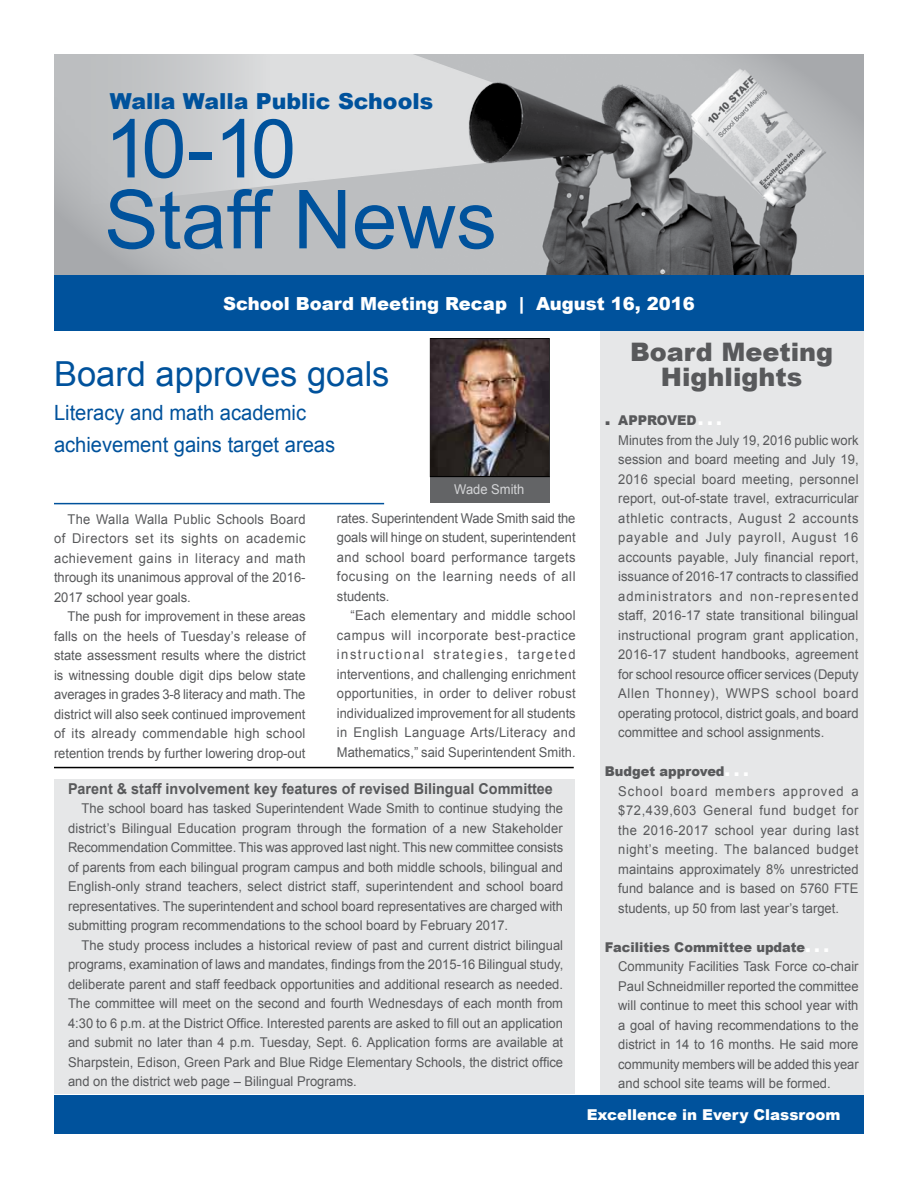
<style>
.page{position:relative;width:918px;height:1188px;background:#fff}
.page>*{position:absolute;margin:0;border:0;box-sizing:border-box;transform-origin:0 0}
.t1{font:81.45px/70.9px "Arial";color:#00529c}
.t2{font:34.5px "Arial";color:#00529c}
.t3{font:900 25.5px/25.5px "Arial";color:#58595b;text-align:center}
.t4{font:900 22.05px "Arial";color:#00529c}
.t5{font:21px/31.5px "Arial";color:#00529c;scale:.96 1}
.t6{font:900 18px "Arial";color:#fff}
.t7{font:700 15px "Arial";color:#58595b;scale:.96 1}
.t8{font:900 15px "Arial";color:#fff}
.t9{font:13.5px/19.5px "Arial";color:#58595b;text-align:justify;scale:.96 1}
.t10{font:13.5px/19.5px "Arial";letter-spacing:.03em;color:#58595b;scale:.96 1}
.t11{font:13.5px "Arial";color:#d3d4d6;scale:.96 1}
.t12{font:900 13.5px "Arial";color:#58595b;scale:.96 1}
.s1{font-size:18px}
.s2{font-weight:900}
.s3{font-weight:900;font-size:18px;color:#fff}
</style>
<div class="page">
<div style="left:54px;top:780px;width:521px;height:314px;background:#e6e7e8"></div>
<div style="left:600px;top:332px;width:264px;height:791px;background:#e6e7e8"></div>
<div style="left:54px;top:54px;width:810px;height:249px;background:#bcbec0"></div>
<img style="left:493px;top:82px;width:303px;height:193px">
<svg style="left:667px;top:54px;width:197px;height:196px"></svg>
<svg style="left:54px;top:209px;width:115px;height:66px"></svg>
<div style="left:54px;top:275px;width:810px;height:56px;background:#00529c"></div>
<svg style="left:54px;top:54px;width:439px;height:155px"></svg>
<div style="left:54px;top:1095px;width:810px;height:39px;background:#00529c"></div>
<hr style="left:54px;top:503px;width:330px;height:1px;background:#00529c">
<div style="left:430px;top:476px;width:120px;height:26px;background:#636466"></div>
<div style="left:430px;top:338px;width:120px;height:139px;border:2px solid #000"></div>
<hr style="left:54px;top:767px;width:520px;height:1px;background:#000">
<img style="left:431px;top:340px;width:118px;height:135px">
<h3 class="t4" style="left:110px;top:86px;width:325px">Walla Walla Public Schools</h3>
<h1 class="t1" style="left:104px;top:114px;width:394px">10-10<br>Staff News</h1>
<h3 class="t6" style="left:223px;top:290px;width:473px">School Board Meeting Recap | August 16, 2016</h3>
<h2 class="t2" style="left:54px;top:351px;width:337px">Board approves goals</h2>
<h3 class="t5" style="left:54px;top:397px;width:294px">Literacy and math academic achievement gains target areas</h3>
<p class="t11" style="left:454px;top:480px;width:75px">Wade Smith</p>
<p class="t9" style="left:337px;top:508px;width:250px">rates. Superintendent Wade Smith said the goals will hinge on student, superintendent and school board performance targets focusing on the learning needs of all students.</p>
<p class="t9" style="left:337px;top:606px;width:250px;text-indent:14px">“Each elementary and middle school campus will incorporate best-practice instructional strategies, targeted interventions, and challenging enrichment opportunities, in order to deliver robust individualized improvement for all students in English Language Arts/Literacy and Mathematics,” said Superintendent Smith.</p>
<p class="t7" style="left:68px;top:779px;width:507px">Parent &amp; staff involvement key features of revised Bilingual Committee</p>
<p class="t9" style="left:68px;top:799px;width:517px;text-indent:14px">The school board has tasked Superintendent Wade Smith to continue studying the district’s Bilingual Education program through the formation of a new Stakeholder Recommendation Committee. This was approved last night. This new committee consists of parents from each bilingual program campus and both middle schools, bilingual and English-only strand teachers, select district staff, superintendent and school board representatives. The superintendent and school board representatives are charged with submitting program recommendations to the school board by February 2017.</p>
<p class="t9" style="left:68px;top:936px;width:517px;text-indent:14px">The study process includes a historical review of past and current district bilingual programs, examination of laws and mandates, findings from the 2015-16 Bilingual study, deliberate parent and staff feedback opportunities and additional research as needed.<br>The committee will meet on the second and fourth Wednesdays of each month from 4:30 to 6 p.m. at the District Office. Interested parents are asked to fill out an application and submit no later than 4 p.m. Tuesday, Sept. 6. Application forms are available at Sharpstein, Edison, Green Park and Blue Ridge Elementary Schools, the district office and on the district web page – Bilingual Programs.</p>
<p class="t9" style="left:54px;top:510px;width:264px;text-indent:14px">The Walla Walla Public Schools Board of Directors set its sights on academic achievement gains in literacy and math through its unanimous approval of the 2016- 2017 school year goals.</p>
<p class="t9" style="left:54px;top:607px;width:264px;text-indent:14px">The push for improvement in these areas falls on the heels of Tuesday’s release of state assessment results where the district is witnessing double digit dips below state averages in grades 3-8 literacy and math. The district will also seek continued improvement of its already commendable high school retention trends by further lowering drop-out</p>
<h3 class="t3" style="left:630px;top:338px;width:205px">Board Meeting<br>Highlights</h3>
<p class="t12" style="left:605px;top:410px;width:26px"><span class="s1">.</span> appr</p>
<p class="t9" style="left:618px;top:411px;width:252px;text-align:left;text-indent:39px"><span class="s2">oved</span><span class="s3">...<br></span>Minutes from the July 19, 2016 public work session and board meeting and July 19, 2016 special board meeting, personnel report, out-of-state travel, extracurricular athletic contracts, August 2 accounts payable and July payroll, August 16 accounts payable, July financial report, issuance of 2016-17 contracts to classified administrators and non-represented staff, 2016-17 state transitional bilingual instructional program grant application, 2016-17 student handbooks, agreement for school resource officer services (Deputy Allen Thonney), WWPS school board operating protocol, district goals, and board committee and school assignments.</p>
<p class="t10" style="left:618px;top:762px;width:252px;text-indent:-14px"><span class="s2">Budget approved</span><span class="s3">. . .<br></span>School board members approved a $72,439,603 General fund budget for the 2016-2017 school year during last night’s meeting. The balanced budget maintains approximately 8% unrestricted fund balance and is based on 5760 FTE students, up 50 from last year’s target.</p>
<p class="t9" style="left:618px;top:937px;width:252px;text-align:left;text-indent:-14px"><span class="s2">Facilities Committee update</span><span class="s3">. . .<br></span>Community Facilities Task Force co-chair Paul Schneidmiller reported the committee will continue to meet this school year with a goal of having recommendations to the district in 14 to 16 months. He said more community members will be added this year and school site teams will be formed.</p>
<p class="t8" style="left:587px;top:1104px;width:255px">Excellence in Every Classroom</p>
</div>
